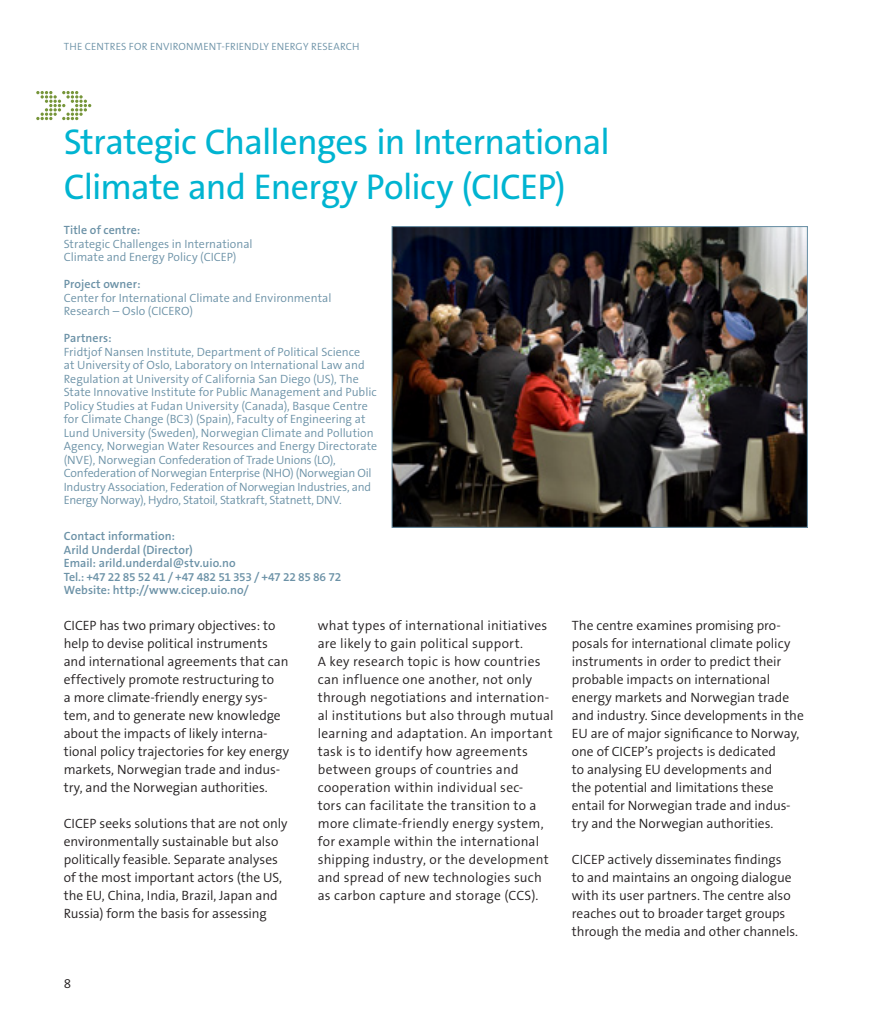
<style>
.page{position:relative;width:893px;height:1021px;background:#fff}
.page>*{position:absolute;margin:0;border:0;box-sizing:border-box;transform-origin:0 0}
.t1{font:36px/45px "The Sans B5 Plain";letter-spacing:-.025em;color:#00b4d1}
.t2{font:300 13.5px/18px "The Sans B4";color:#231f20}
.t3{font:300 13.5px/18px "The Sans B4";letter-spacing:.02em;color:#231f20}
.t4{font:300 12px/13.5px "The Sans B4";letter-spacing:-.005em;color:#6c92a7}
.t5{font:600 12px/13.5px "The Sans B6";letter-spacing:.005em;color:#6c92a7}
.t6{font:300 10.5px "The Sans B4";letter-spacing:.015em;color:#6c92a7}
</style>
<div class="page">
<img style="left:394px;top:228px;width:412px;height:298px">
<div style="left:392px;top:226px;width:416px;height:302px;border:1px solid #6c92a7"></div>
<svg style="left:36px;top:91px;width:55px;height:29px"></svg>
<p class="t6" style="left:64px;top:41px;width:297px">THE CENTRES FOR ENVIRONMENT-FRIENDLY ENERGY RESEARCH</p>
<h1 class="t1" style="left:64px;top:121px;width:548px">Strategic Challenges in International<br>Climate and Energy Policy (CICEP)</h1>
<p class="t5" style="left:64px;top:224px;width:78px">Title of centre:</p>
<p class="t4" style="left:64px;top:237px;width:190px">Strategic Challenges in International<br>Climate and Energy Policy (CICEP)</p>
<p class="t5" style="left:64px;top:278px;width:78px">Project owner:</p>
<p class="t4" style="left:64px;top:291px;width:269px">Center for International Climate and Environmental<br>Research – Oslo (CICERO)</p>
<p class="t5" style="left:64px;top:332px;width:49px">Partners:</p>
<p class="t4" style="left:64px;top:345px;width:315px">Fridtjof Nansen Institute, Department of Political Science<br>at University of Oslo, Laboratory on International Law and Regulation at University of California San Diego (US), The State Innovative Institute for Public Management and Public Policy Studies at Fudan University (Canada), Basque Centre for Climate Change (BC3) (Spain), Faculty of Engineering at Lund University (Sweden), Norwegian Climate and Pollution Agency, Norwegian Water Resources and Energy Directorate (NVE), Norwegian Confederation of Trade Unions (LO), Confederation of Norwegian Enterprise (NHO) (Norwegian Oil Industry Association, Federation of Norwegian Industries, and Energy Norway), Hydro, Statoil, Statkraft, Statnett, DNV.</p>
<p class="t5" style="left:64px;top:530px;width:279px">Contact information:<br>Arild Underdal (Director)<br>Email: arild.underdal@stv.uio.no<br>Tel.: +47 22 85 52 41 / +47 482 51 353 / +47 22 85 86 72<br>Website: http://www.cicep.uio.no/</p>
<p class="t2" style="left:64px;top:617px;width:227px">CICEP has two primary objectives: to help to devise political instruments and international agreements that can effectively promote restructuring to<br>a more climate-friendly energy sys&shy;tem, and to generate new knowledge about the impacts of likely interna&shy;tional policy trajectories for key energy markets, Norwegian trade and indus&shy;try, and the Norwegian authorities.</p>
<p class="t2" style="left:64px;top:815px;width:225px">CICEP seeks solutions that are not only environmentally sustainable but also politically feasible. Separate analyses of the most important actors (the US, the EU, China, India, Brazil, Japan and Russia) form the basis for assessing</p>
<p class="t2" style="left:64px;top:975px;width:9px">8</p>
<p class="t3" style="left:318px;top:617px;width:237px">what types of international initiatives are likely to gain political support.<br>A key research topic is how countries can influence one another, not only through negotiations and internation&shy;al institutions but also through mutual learning and adaptation. An important task is to identify how agreements between groups of countries and cooperation within individual sec-<br>tors can facilitate the transition to a more climate-friendly energy system, for example within the international shipping industry, or the development and spread of new technologies such as carbon capture and storage (CCS).</p>
<p class="t2" style="left:572px;top:617px;width:234px">The centre examines promising pro&shy;posals for international climate policy instruments in order to predict their probable impacts on international energy markets and Norwegian trade and industry. Since developments in the EU are of major significance to Norway, one of CICEP’s projects is dedicated<br>to analysing EU developments and<br>the potential and limitations these entail for Norwegian trade and indus&shy;try and the Norwegian authorities.</p>
<p class="t2" style="left:572px;top:851px;width:228px">CICEP actively disseminates findings<br>to and maintains an ongoing dialogue with its user partners. The centre also reaches out to broader target groups through the media and other channels.</p>
</div>
